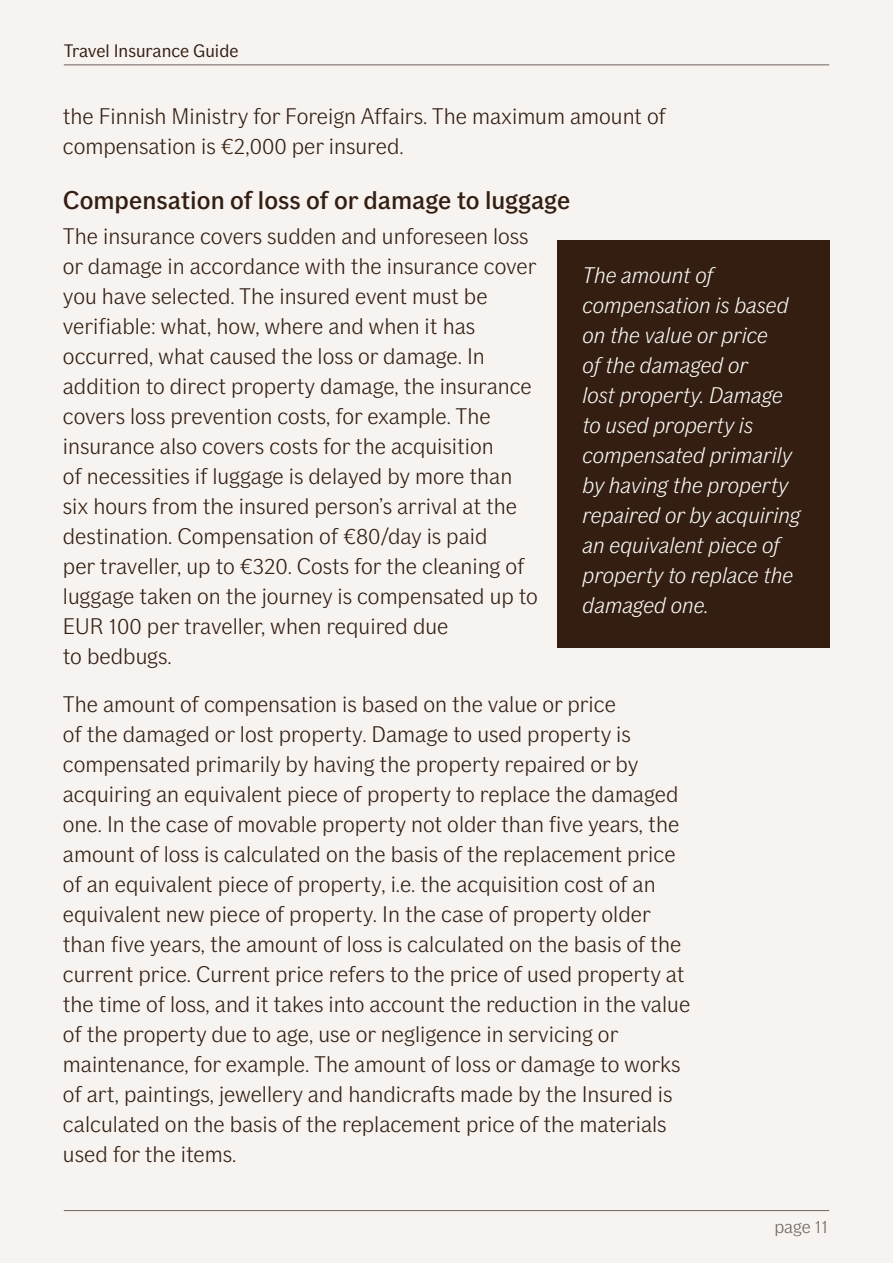
<style>
.page{position:relative;width:893px;height:1263px;background:#f6f3f0}
.page>*{position:absolute;margin:0;border:0;box-sizing:border-box;transform-origin:0 0}
.t1{font:500 25.5px "If Sans";color:#331e11}
.t2{font:300 22.5px/30px "If Sans";color:#331e11}
.t3{font:italic 300 22.5px/30px "If Sans";color:#faf9f7}
.t4{font:18px "If Sans";color:#331e11}
.t5{font:300 18px "If Sans";color:#6e625e}
</style>
<div class="page">
<hr style="left:64px;top:64px;width:765px;height:1px;background:#6e625e">
<hr style="left:64px;top:1210px;width:765px;height:1px;background:#6e625e">
<div style="left:557px;top:240px;width:272px;height:407px;background:#331e11"></div>
<p class="t4" style="left:64px;top:40px;width:176px">Travel Insurance Guide</p>
<p class="t2" style="left:63px;top:101px;width:604px">the Finnish Ministry for Foreign Affairs. The maximum amount of compensation is €2,000 per insured.</p>
<p class="t1" style="left:63px;top:185px;width:509px">Compensation of loss of or damage to luggage</p>
<p class="t2" style="left:63px;top:221px;width:477px">The insurance covers sudden and unforeseen loss or damage in accordance with the insurance cover you have selected. The insured event must be verifiable: what, how, where and when it has occurred, what caused the loss or damage. In addition to direct property damage, the insurance covers loss prevention costs, for example. The insurance also covers costs for the acquisition<br>of necessities if luggage is delayed by more than six hours from the insured person’s arrival at the destination. Compensation of €80/day is paid<br>per traveller, up to €320. Costs for the cleaning of luggage taken on the journey is compensated up to EUR 100 per traveller, when required due<br>to bedbugs.</p>
<p class="t2" style="left:63px;top:689px;width:629px">The amount of compensation is based on the value or price<br>of the damaged or lost property. Damage to used property is compensated primarily by having the property repaired or by acquiring an equivalent piece of property to replace the damaged one. In the case of movable property not older than five years, the amount of loss is calculated on the basis of the replacement price of an equivalent piece of property, i.e. the acquisition cost of an equivalent new piece of property. In the case of property older than five years, the amount of loss is calculated on the basis of the current price. Current price refers to the price of used property at the time of loss, and it takes into account the reduction in the value of the property due to age, use or negligence in servicing or maintenance, for example. The amount of loss or damage to works of art, paintings, jewellery and handicrafts made by the Insured is calculated on the basis of the replacement price of the materials used for the items.</p>
<p class="t3" style="left:583px;top:260px;width:220px">The amount of compensation is based on the value or price<br>of the damaged or<br>lost property. Damage to used property is compensated primarily by having the property repaired or by acquiring an equivalent piece of property to replace the damaged one.</p>
<p class="t5" style="left:774px;top:1217px;width:56px">page 11</p>
</div>
